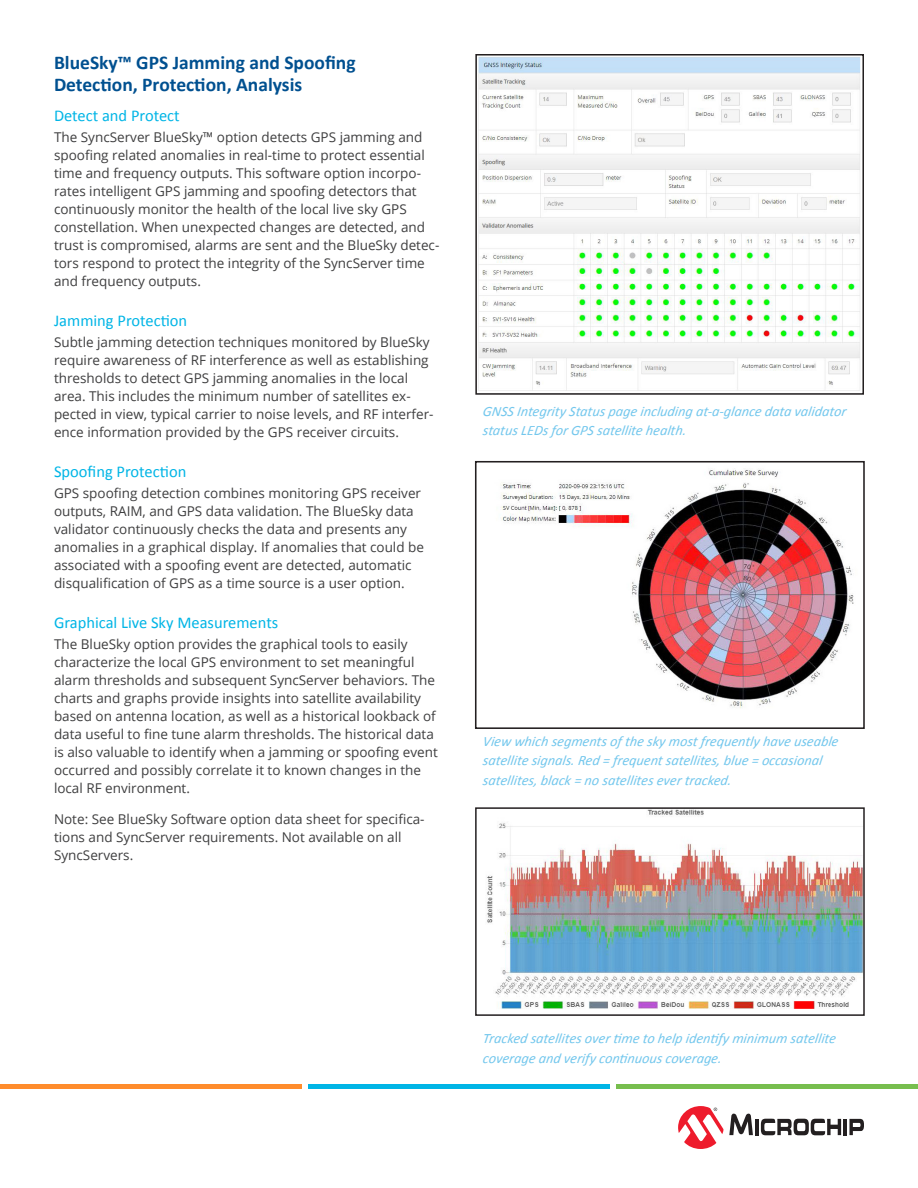
<style>
.page{position:relative;width:918px;height:1188px;background:#fff}
.page>*{position:absolute;margin:0;border:0;box-sizing:border-box;transform-origin:0 0}
.t1{font:700 19.5px/22.5px "Calibri";color:#005090}
.t2{font:16.5px "Calibri";color:#00b5e6}
.t3{font:italic 14.25px/19.5px "Calibri";color:#73c7ed}
.t4{font:13.5px/18px "Open Sans";color:#3e3e3f}
</style>
<div class="page">
<svg style="left:729px;top:1114px;width:24px;height:21px"></svg>
<hr style="left:755px;top:1119px;width:4px;height:16px;background:#231f20">
<hr style="left:844px;top:1119px;width:3px;height:16px;background:#231f20">
<svg style="left:849px;top:1119px;width:15px;height:16px"></svg>
<svg style="left:761px;top:1118px;width:80px;height:17px"></svg>
<svg style="left:678px;top:1106px;width:45px;height:43px"></svg>
<div style="left:0;top:1084px;width:301px;height:5px;background:#ff8c2c"></div>
<div style="left:308px;top:1084px;width:301px;height:5px;background:#00b5e6"></div>
<div style="left:616px;top:1084px;width:302px;height:5px;background:#77be4e"></div>
<img style="left:478px;top:57px;width:383px;height:334px">
<div style="left:475px;top:54px;width:389px;height:341px;border:2px solid #231f20"></div>
<img style="left:487px;top:810px;width:375px;height:199px">
<div style="left:475px;top:807px;width:390px;height:209px;border:2px solid #231f20"></div>
<img style="left:500px;top:468px;width:354px;height:241px">
<div style="left:475px;top:461px;width:390px;height:268px;border:2px solid #231f20"></div>
<h1 class="t1" style="left:54px;top:50px;width:303px">BlueSky™ GPS Jamming and Spoofing<br>Detection, Protection, Analysis</h1>
<p class="t2" style="left:54px;top:104px;width:127px">Detect and Protect</p>
<p class="t4" style="left:54px;top:128px;width:387px">The SyncServer BlueSky™ option detects GPS jamming and spoofing related anomalies in real-time to protect essential time and frequency outputs. This software option incorpo&shy;rates intelligent GPS jamming and spoofing detectors that continuously monitor the health of the local live sky GPS constellation. When unexpected changes are detected, and trust is compromised, alarms are sent and the BlueSky detec&shy;tors respond to protect the integrity of the SyncServer time and frequency outputs.</p>
<p class="t2" style="left:54px;top:309px;width:135px">Jamming Protection</p>
<p class="t4" style="left:54px;top:333px;width:381px">Subtle jamming detection techniques monitored by BlueSky require awareness of RF interference as well as establishing thresholds to detect GPS jamming anomalies in the local area. This includes the minimum number of satellites ex&shy;pected in view, typical carrier to noise levels, and RF interfer&shy;ence information provided by the GPS receiver circuits.</p>
<p class="t2" style="left:54px;top:460px;width:134px">Spoofing Protection</p>
<p class="t4" style="left:54px;top:484px;width:372px">GPS spoofing detection combines monitoring GPS receiver outputs, RAIM, and GPS data validation. The BlueSky data validator continuously checks the data and presents any anomalies in a graphical display. If anomalies that could be associated with a spoofing event are detected, automatic disqualification of GPS as a time source is a user option.</p>
<p class="t2" style="left:54px;top:611px;width:226px">Graphical Live Sky Measurements</p>
<p class="t4" style="left:54px;top:635px;width:385px">The BlueSky option provides the graphical tools to easily characterize the local GPS environment to set meaningful alarm thresholds and subsequent SyncServer behaviors. The charts and graphs provide insights into satellite availability based on antenna location, as well as a historical lookback of data useful to fine tune alarm thresholds. The historical data is also valuable to identify when a jamming or spoofing event occurred and possibly correlate it to known changes in the local RF environment.</p>
<p class="t4" style="left:54px;top:810px;width:372px">Note: See BlueSky Software option data sheet for specifica&shy;tions and SyncServer requirements. Not available on all<br>SyncServers.</p>
<p class="t3" style="left:483px;top:401px;width:367px">GNSS Integrity Status p age including at-a-glance data validator status LEDs for GPS satellite health.</p>
<p class="t3" style="left:483px;top:730px;width:359px">View which segments of the sky most frequently have useable satellite signals. Red = frequent satellites, blue = occasional satellites, black = no satellites ever tracked.</p>
<p class="t3" style="left:483px;top:1028px;width:357px">Tracked satellites over time to help identify minimum satellite coverage and verify continuous coverage.</p>
</div>
